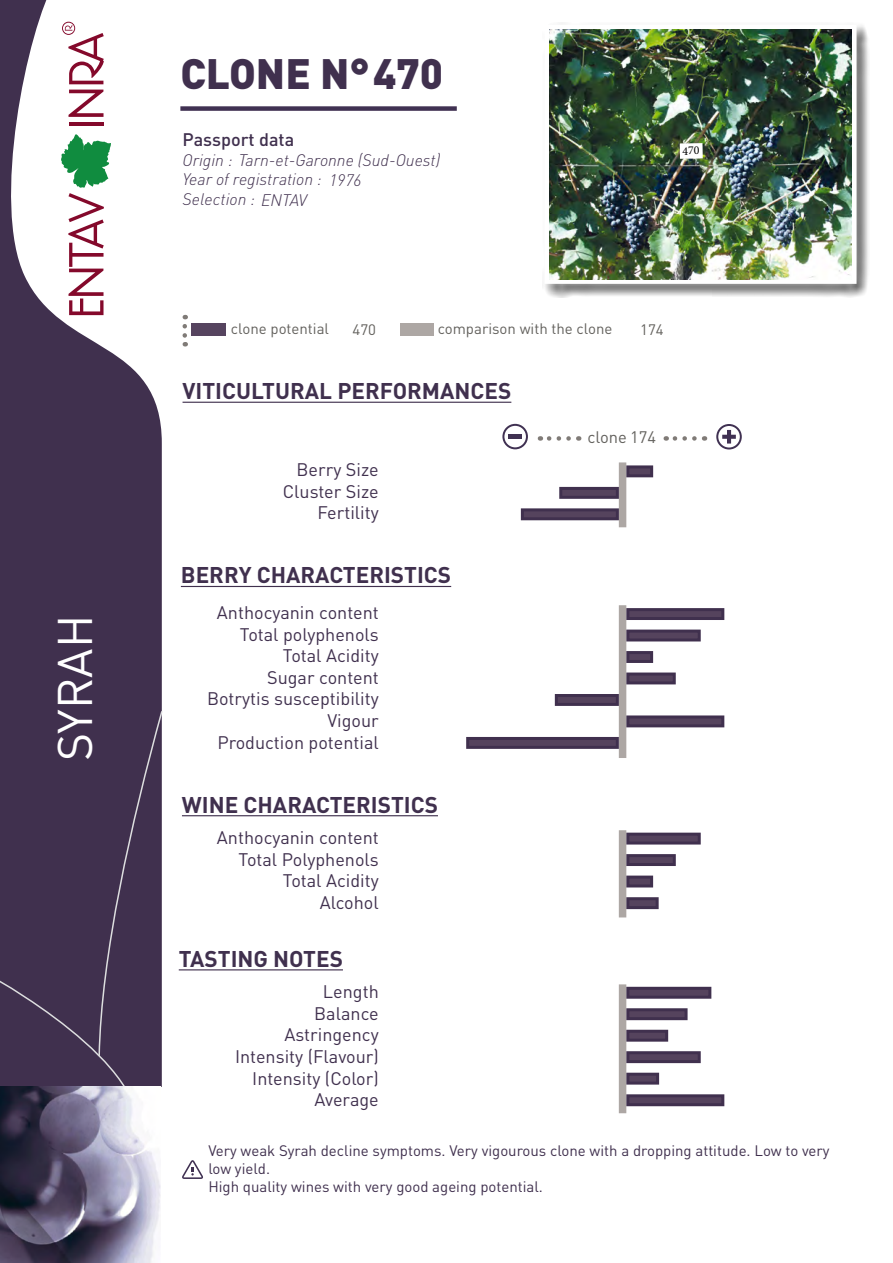
<style>
.page{position:relative;width:893px;height:1263px;background:#fff}
.page>*{position:absolute;margin:0;border:0;box-sizing:border-box;transform-origin:0 0}
.t1{font:48px "DINOT";color:#fff}
.t2{font:900 42px "DINOT";color:#40304e}
.t3{font:700 22.5px "DINOT";color:#40304e}
.t4{font:18px/21.6px "DINOT";color:#40304e;text-align:right}
.t5{font:500 18px "DINOT";color:#40304e}
.t6{font:italic 300 16.5px/19.5px "DINOT";color:#40304e}
.t7{font:16.5px "DINOT";color:#63615d}
.t8{font:15px/18px "DINOT";color:#40304e}
.t9{font:15px "DINOT";color:#63615d}
.s1{font-size:13.5px;color:#fff}
</style>
<div class="page">
<svg style="left:0;top:0;width:162px;height:709px;fill:#40304e"></svg>
<div style="left:543px;top:23px;width:327px;height:275px;background:#000;opacity:.75"></div>
<div style="left:535px;top:15px;width:331px;height:278px;background:#fff;opacity:.75"></div>
<svg style="left:544px;top:25px;width:312px;height:259px"></svg>
<hr style="left:183px;top:402px;width:328px;height:1px;background:#40304e">
<hr style="left:181px;top:586px;width:270px;height:1px;background:#40304e">
<hr style="left:182px;top:815px;width:256px;height:1px;background:#40304e">
<hr style="left:179px;top:969px;width:164px;height:1px;background:#40304e">
<div style="left:619px;top:605px;width:7px;height:153px;background:#ada7a4"></div>
<svg style="left:182px;top:1160px;width:21px;height:19px"></svg>
<div style="left:619px;top:462px;width:7px;height:65px;background:#ada7a4"></div>
<div style="left:619px;top:830px;width:7px;height:87px;background:#ada7a4"></div>
<div style="left:619px;top:984px;width:7px;height:129px;background:#ada7a4"></div>
<svg style="left:61px;top:134px;width:50px;height:181px"></svg>
<hr style="left:69px;top:122px;width:35px;height:4px;background:#84092b">
<svg style="left:69px;top:90px;width:35px;height:27px"></svg>
<svg style="left:62px;top:22px;width:42px;height:62px"></svg>
<div style="left:0;top:709px;width:163px;height:378px;background:#40304e"></div>
<img style="left:0;top:1087px;width:161px;height:176px">
<div style="left:180px;top:106px;width:277px;height:5px;background:#403152"></div>
<svg style="left:502px;top:424px;width:26px;height:25px"></svg>
<svg style="left:716px;top:424px;width:26px;height:25px"></svg>
<svg style="left:540px;top:436px;width:29px;height:5px"></svg>
<svg style="left:666px;top:436px;width:28px;height:5px"></svg>
<div style="left:192px;top:323px;width:34px;height:13px;background:#56445f"></div>
<div style="left:400px;top:323px;width:34px;height:13px;background:#ada7a4"></div>
<svg style="left:183px;top:326px;width:4px;height:20px"></svg>
<img style="left:550px;top:30px;width:301px;height:250px">
<div style="left:626px;top:465px;width:27px;height:12px;background:#55435d;border:3px solid #40304e"></div>
<div style="left:521px;top:508px;width:98px;height:12px;background:#55435d;border:3px solid #40304e"></div>
<div style="left:559px;top:487px;width:60px;height:12px;background:#55435d;border:3px solid #40304e"></div>
<div style="left:626px;top:630px;width:75px;height:11px;background:#55435d;border:3px solid #40304e"></div>
<div style="left:626px;top:672px;width:50px;height:12px;background:#55435d;border:3px solid #40304e"></div>
<div style="left:466px;top:737px;width:153px;height:12px;background:#55435d;border:3px solid #40304e"></div>
<div style="left:626px;top:715px;width:98px;height:12px;background:#55435d;border:3px solid #40304e"></div>
<div style="left:555px;top:694px;width:64px;height:12px;background:#55435d;border:3px solid #40304e"></div>
<div style="left:626px;top:651px;width:27px;height:12px;background:#55435d;border:3px solid #40304e"></div>
<div style="left:626px;top:608px;width:98px;height:12px;background:#55435d;border:3px solid #40304e"></div>
<div style="left:626px;top:833px;width:75px;height:11px;background:#55435d;border:3px solid #40304e"></div>
<div style="left:626px;top:854px;width:50px;height:12px;background:#55435d;border:3px solid #40304e"></div>
<div style="left:626px;top:875px;width:27px;height:12px;background:#55435d;border:3px solid #40304e"></div>
<div style="left:626px;top:897px;width:33px;height:12px;background:#55435d;border:3px solid #40304e"></div>
<div style="left:626px;top:987px;width:85px;height:12px;background:#55435d;border:3px solid #40304e"></div>
<div style="left:626px;top:1094px;width:98px;height:12px;background:#55435d;border:3px solid #40304e"></div>
<div style="left:626px;top:1051px;width:75px;height:12px;background:#55435d;border:3px solid #40304e"></div>
<div style="left:626px;top:1073px;width:33px;height:11px;background:#55435d;border:3px solid #40304e"></div>
<div style="left:626px;top:1030px;width:42px;height:12px;background:#55435d;border:3px solid #40304e"></div>
<div style="left:626px;top:1008px;width:62px;height:12px;background:#55435d;border:3px solid #40304e"></div>
<div style="left:680px;top:143px;width:23px;height:16px;background:#fff"></div>
<h1 class="t1" style="left:42px;top:761px;width:148px;rotate:-90deg">SYRAH</h1>
<p class="t2" style="left:180px;top:45px;width:264px">CLONE N°470</p>
<p class="t5" style="left:183px;top:127px;width:113px">Passport data</p>
<p class="t6" style="left:183px;top:150px;width:259px">Origin : Tarn-et-Garonne (Sud-Ouest)<br>Year of registration :<br>Selection : ENTAV</p>
<p class="t6" style="left:329px;top:169px;width:34px">1976</p>
<p class="t9" style="left:231px;top:319px;width:100px">clone potential</p>
<p class="t9" style="left:438px;top:319px;width:176px">comparison with the clone</p>
<p class="t9" style="left:353px;top:319px;width:25px">470</p>
<p class="t3" style="left:183px;top:376px;width:330px">VITICULTURAL PERFORMANCES</p>
<p class="t9" style="left:640px;top:319px;width:25px">174</p>
<p class="t4" style="left:283px;top:458px;width:98px">Berry Size<br>Cluster Size<br>Fertility</p>
<p class="t3" style="left:181px;top:560px;width:272px">BERRY CHARACTERISTICS</p>
<p class="t4" style="left:207px;top:601px;width:173px">Anthocyanin content<br>Total polyphenols<br>Total Acidity<br>Sugar content<br>Botrytis susceptibility<br>Vigour<br>Production potential</p>
<p class="t3" style="left:182px;top:789px;width:258px">WINE CHARACTERISTICS</p>
<p class="t4" style="left:217px;top:826px;width:163px">Anthocyanin content<br>Total Polyphenols<br>Total Acidity<br>Alcohol</p>
<p class="t3" style="left:179px;top:943px;width:166px">TASTING NOTES</p>
<p class="t4" style="left:235px;top:980px;width:145px">Length<br>Balance<br>Astringency<br>Intensity (Flavour)<br>Intensity (Color)<br>Average</p>
<p class="t7" style="left:587px;top:426px;width:65px">clone <span class="s1">169</span></p>
<p class="t7" style="left:630px;top:426px;width:27px">174</p>
<p class="t8" style="left:208px;top:1141px;width:623px">Very weak Syrah decline symptoms. Very vigourous clone with a dropping attitude. Low to very low yield.</p>
<p class="t8" style="left:208px;top:1177px;width:336px">High quality wines with very good ageing potential.</p>
</div>
